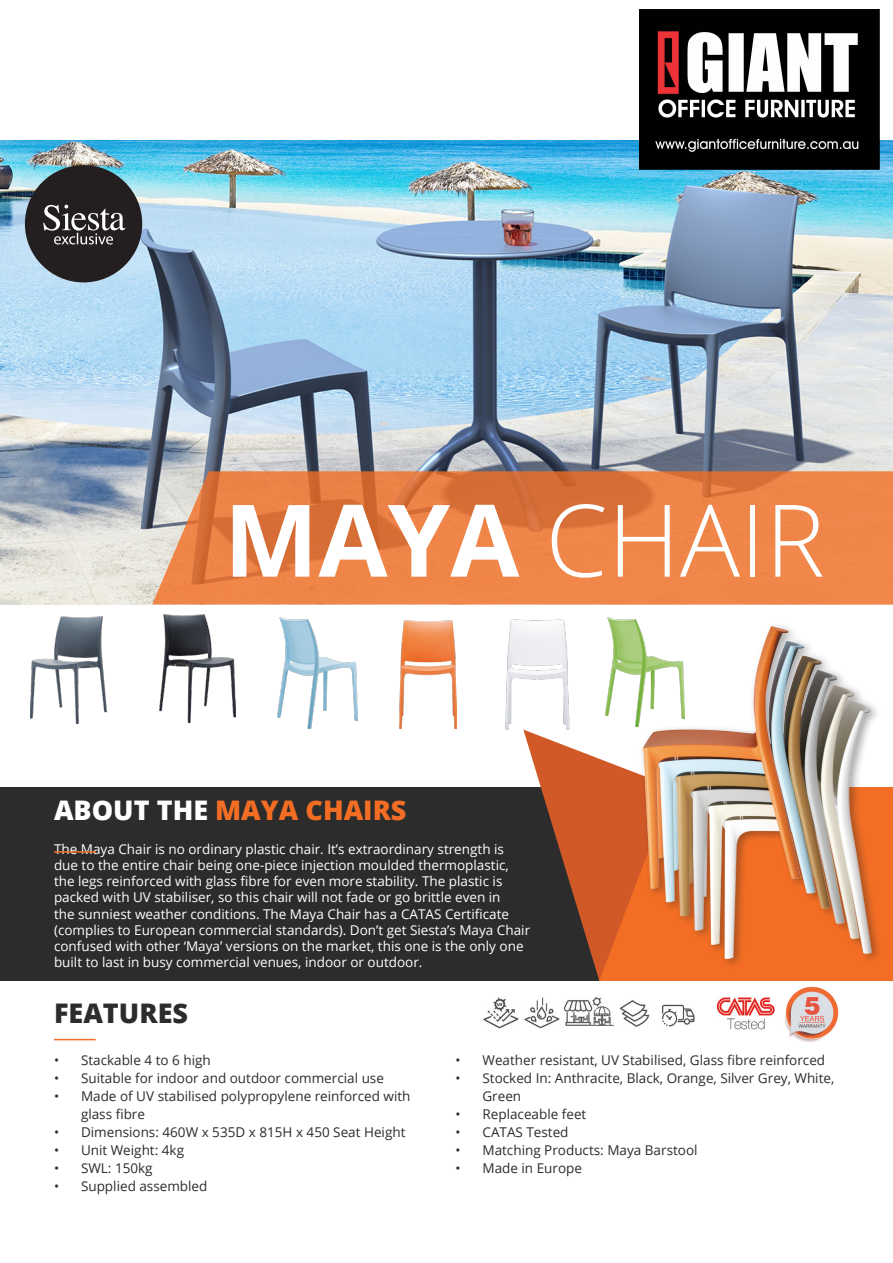
<style>
.page{position:relative;width:893px;height:1263px;background:#fff}
.page>*{position:absolute;margin:0;border:0;box-sizing:border-box;transform-origin:0 0}
.t1{font:300 100.35px "Open Sans";color:#fff}
.t2{font:800 27px "Open Sans";color:#f36e24}
.t3{font:800 27px "Open Sans";color:#2b2c2b}
.t4{font:13.5px/16.2px "Open Sans";color:#fff}
.t5{font:13.5px/18px "Open Sans";color:#2b2c2b}
.s1{font-weight:700}
.s2{color:#fff}
</style>
<div class="page">
<img style="left:0;top:140px;width:893px;height:464px">
<img style="left:505px;top:619px;width:64px;height:111px">
<img style="left:605px;top:618px;width:32px;height:109px">
<div style="left:0;top:787px;width:600px;height:193px;background:#2b2c2b"></div>
<div style="left:600px;top:787px;width:293px;height:193px;background:#f36e24"></div>
<svg style="left:152px;top:471px;width:741px;height:133px;background:#e78249"></svg>
<hr style="left:54px;top:851px;width:42px;height:1px;background:#f36e24">
<svg style="left:523px;top:729px;width:114px;height:251px"></svg>
<hr style="left:54px;top:1039px;width:42px;height:1px;background:#f36e24">
<img style="left:31px;top:616px;width:75px;height:108px">
<img style="left:159px;top:615px;width:76px;height:107px">
<img style="left:277px;top:618px;width:80px;height:110px">
<img style="left:399px;top:621px;width:57px;height:107px">
<div style="left:637px;top:622px;width:245px;height:347px;background:#231f20;opacity:.39"></div>
<img style="left:642px;top:627px;width:230px;height:332px">
<div style="left:25px;top:165px;width:117px;height:117px;background:#231f20;border-radius:50%"></div>
<svg style="left:43px;top:205px;width:82px;height:39px"></svg>
<img style="left:785px;top:986px;width:54px;height:56px">
<img style="left:716px;top:997px;width:59px;height:33px">
<img style="left:483px;top:997px;width:77px;height:32px">
<img style="left:563px;top:996px;width:132px;height:31px">
<img style="left:640px;top:10px;width:239px;height:159px">
<p class="t1" style="left:224px;top:471px;width:602px"><span class="s1">MAYA</span> CHAIR</p>
<p class="t2" style="left:54px;top:789px;width:354px"><span class="s2">ABOUT THE</span> MAYA CHAIRS</p>
<p class="t4" style="left:54px;top:840px;width:478px">The Maya Chair is no ordinary plastic chair. It’s extraordinary strength is due to the entire chair being one-piece injection moulded thermoplastic, the legs reinforced with glass fibre for even more stability. The plastic is packed with UV stabiliser, so this chair will not fade or go brittle even in<br>the sunniest weather conditions. The Maya Chair has a CATAS Certificate (complies to European commercial standards). Don’t get Siesta’s Maya Chair confused with other ‘Maya’ versions on the market, this one is the only one built to last in busy commercial venues, indoor or outdoor.</p>
<p class="t3" style="left:54px;top:992px;width:136px">FEATURES</p>
<p class="t5" style="left:54px;top:1050px;width:158px">• Stackable 4 to 6 high</p>
<p class="t5" style="left:54px;top:1068px;width:331px">• Suitable for indoor and outdoor commercial use</p>
<p class="t5" style="left:81px;top:1086px;width:331px;text-indent:-27px">• Made of UV stabilised polypropylene reinforced with glass fibre</p>
<p class="t5" style="left:54px;top:1122px;width:353px">• Dimensions: 460W x 535D x 815H x 450 Seat Height</p>
<p class="t5" style="left:54px;top:1140px;width:132px">• Unit Weight: 4kg</p>
<p class="t5" style="left:54px;top:1158px;width:100px">• SWL: 150kg</p>
<p class="t5" style="left:54px;top:1176px;width:155px">• Supplied assembled</p>
<p class="t5" style="left:455px;top:1050px;width:371px">• Weather resistant, UV Stabilised, Glass fibre reinforced</p>
<p class="t5" style="left:482px;top:1068px;width:353px;text-indent:-27px">• Stocked In: Anthracite, Black, Orange, Silver Grey, White,<br>Green</p>
<p class="t5" style="left:455px;top:1104px;width:132px">• Replaceable feet</p>
<p class="t5" style="left:455px;top:1122px;width:115px">• CATAS Tested</p>
<p class="t5" style="left:455px;top:1140px;width:244px">• Matching Products: Maya Barstool</p>
<p class="t5" style="left:455px;top:1158px;width:128px">• Made in Europe</p>
</div>
